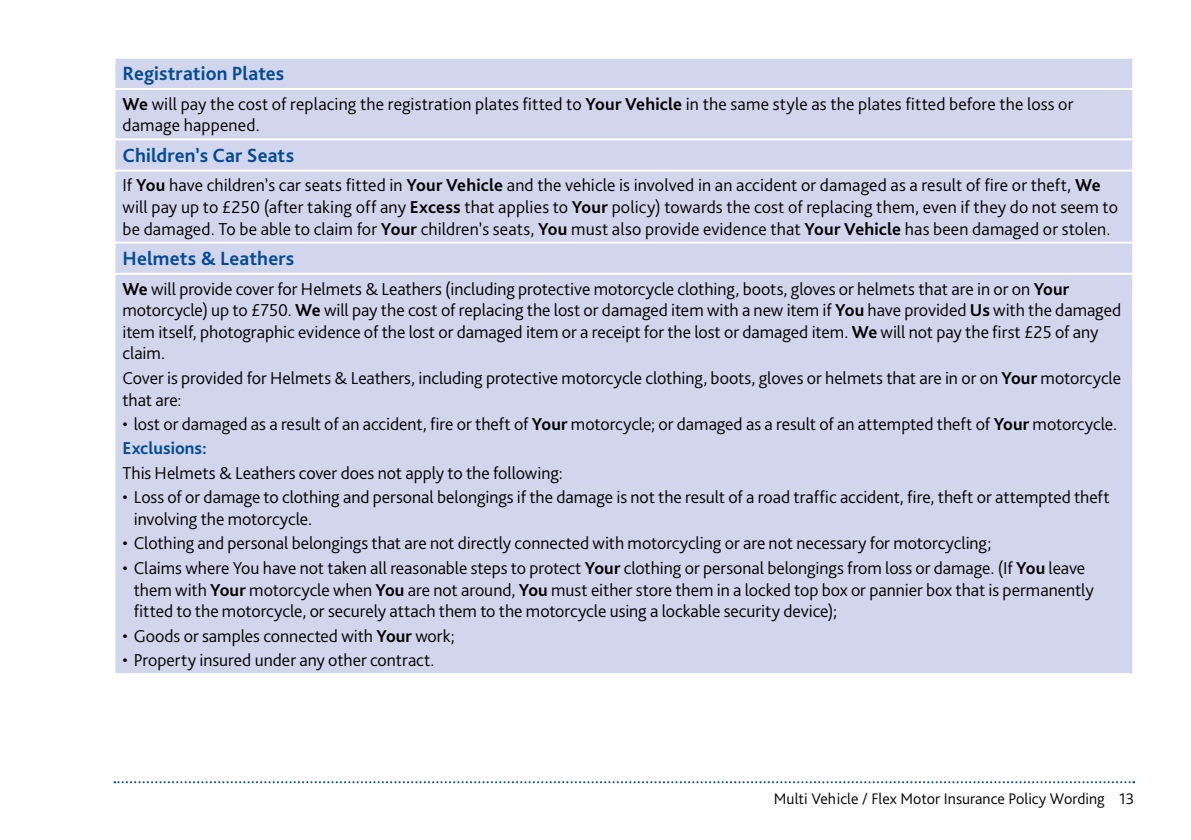
<style>
.page{position:relative;width:1191px;height:840px;background:#fff}
.page>*{position:absolute;margin:0;border:0;box-sizing:border-box;transform-origin:0 0}
.t1{font:700 20px "Bliss Pro";letter-spacing:.005em;color:#004a9a}
.t2{font:300 18px/21.6px "Bliss Pro";color:#000}
.t3{font:700 18px "Bliss Pro";letter-spacing:.005em;color:#004a9a}
.t4{font:300 16px "Bliss Pro";color:#000}
.s1{font-weight:700}
</style>
<div class="page">
<svg style="left:114px;top:781px;width:1020px;height:1px"></svg>
<div style="left:115px;top:59px;width:1017px;height:613px;background:#d2d6ed"></div>
<hr style="left:113px;top:88px;width:1021px;height:2px;background:#fff">
<hr style="left:113px;top:138px;width:1021px;height:2px;background:#fff">
<hr style="left:113px;top:169px;width:1021px;height:2px;background:#fff">
<hr style="left:113px;top:241px;width:1021px;height:2px;background:#fff">
<hr style="left:113px;top:273px;width:1021px;height:2px;background:#fff">
<p class="t1" style="left:122px;top:61px;width:163px">Registration Plates</p>
<p class="t2" style="left:122px;top:92px;width:952px"><span class="s1">We</span> will pay the cost of replacing the registration plates fitted to <span class="s1">Your Vehicle</span> in the same style as the plates fitted before the loss or damage happened.</p>
<p class="t1" style="left:122px;top:142px;width:173px">Children’s Car Seats</p>
<p class="t2" style="left:122px;top:174px;width:997px">If <span class="s1">You</span> have children’s car seats fitted in <span class="s1">Your Vehicle</span> and the vehicle is involved in an accident or damaged as a result of fire or theft, <span class="s1">We </span>will pay up to £250 (after taking off any <span class="s1">Excess</span> that applies to <span class="s1">Your</span> policy) towards the cost of replacing them, even if they do not seem to be damaged. To be able to claim for <span class="s1">Your</span> children’s seats, <span class="s1">You</span> must also provide evidence that <span class="s1">Your Vehicle</span> has been damaged or stolen.</p>
<p class="t1" style="left:122px;top:245px;width:173px">Helmets &amp; Leathers</p>
<p class="t2" style="left:122px;top:277px;width:1000px"><span class="s1">We</span> will provide cover for Helmets &amp; Leathers (including protective motorcycle clothing, boots, gloves or helmets that are in or on <span class="s1">Your </span>motorcycle) up to £750. <span class="s1">We</span> will pay the cost of replacing the lost or damaged item with a new item if <span class="s1">You</span> have provided <span class="s1">Us</span> with the damaged item itself, photographic evidence of the lost or damaged item or a receipt for the lost or damaged item. <span class="s1">We</span> will not pay the first £25 of any claim.</p>
<p class="t2" style="left:122px;top:366px;width:1000px">Cover is provided for Helmets &amp; Leathers, including protective motorcycle clothing, boots, gloves or helmets that are in or on <span class="s1">Your</span> motorcycle that are:</p>
<p class="t2" style="left:122px;top:412px;width:996px">• lost or damaged as a result of an accident, fire or theft of <span class="s1">Your</span> motorcycle; or damaged as a result of an attempted theft of <span class="s1">Your</span> motorcycle.</p>
<p class="t3" style="left:122px;top:437px;width:86px">Exclusions:</p>
<p class="t2" style="left:122px;top:461px;width:442px">This Helmets &amp; Leathers cover does not apply to the following:</p>
<p class="t2" style="left:134px;top:486px;width:977px;text-indent:-11px">• Loss of or damage to clothing and personal belongings if the damage is not the result of a road traffic accident, fire, theft or attempted theft involving the motorcycle.</p>
<p class="t2" style="left:122px;top:532px;width:870px">• Clothing and personal belongings that are not directly connected with motorcycling or are not necessary for motorcycling;</p>
<p class="t2" style="left:134px;top:556px;width:961px;text-indent:-11px">• Claims where You have not taken all reasonable steps to protect <span class="s1">Your</span> clothing or personal belongings from loss or damage. (If <span class="s1">You</span> leave them with <span class="s1">Your</span> motorcycle when <span class="s1">You</span> are not around, <span class="s1">You</span> must either store them in a locked top box or pannier box that is permanently fitted to the motorcycle, or securely attach them to the motorcycle using a lockable security device);</p>
<p class="t2" style="left:122px;top:624px;width:334px">• Goods or samples connected with <span class="s1">Your</span> work;</p>
<p class="t2" style="left:122px;top:648px;width:314px">• Property insured under any other contract.</p>
<p class="t4" style="left:774px;top:788px;width:362px">Multi Vehicle / Flex Motor Insurance Policy Wording 13</p>
</div>
